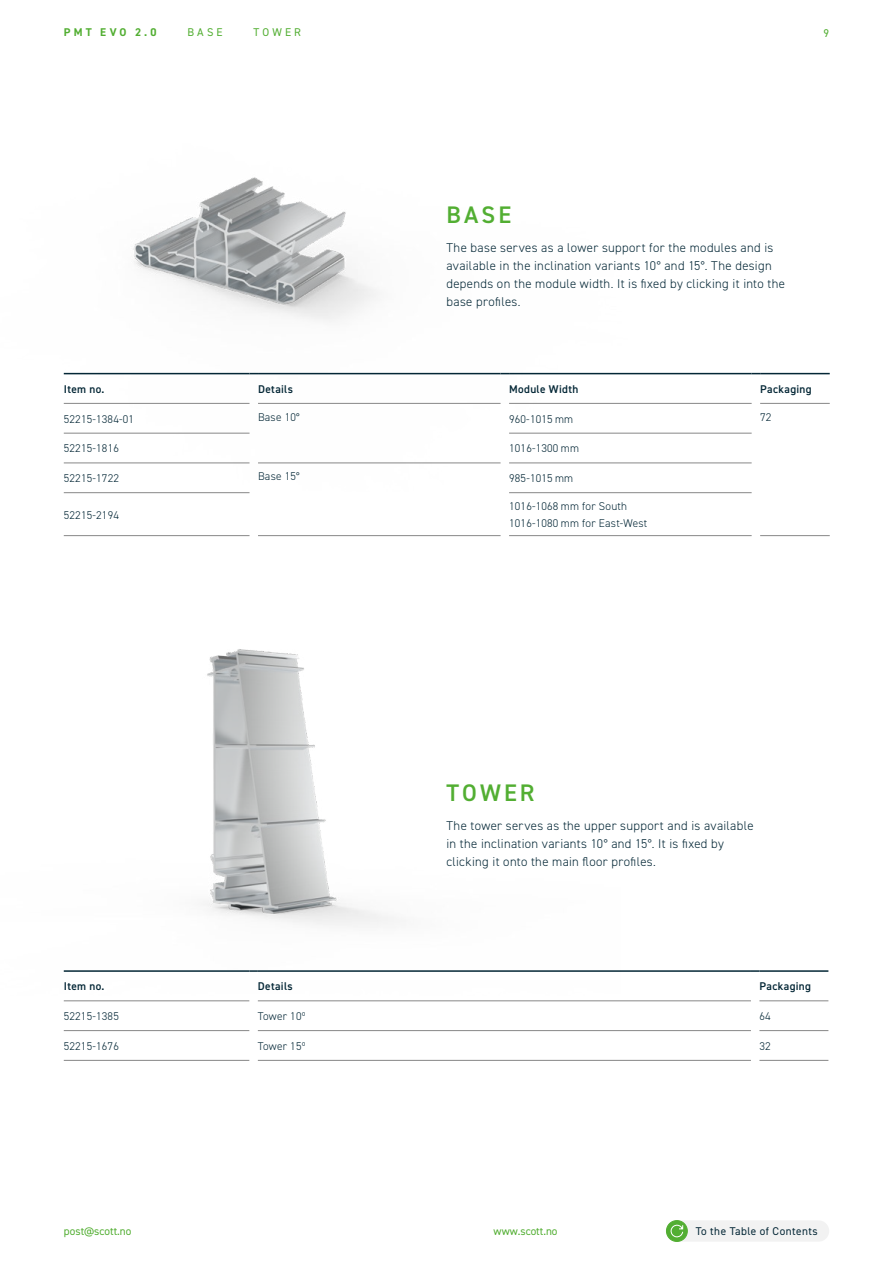
<style>
.page{position:relative;width:893px;height:1263px;background:#fff}
.page>*{position:absolute;margin:0;border:0;box-sizing:border-box;transform-origin:0 0}
.t1{font:600 24px "DIN2014";letter-spacing:.13em;color:#52ae32}
.t2{font:300 12.75px/18px "DIN2014";letter-spacing:.025em;color:#042736}
.t3{font:300 11.25px/16.5px "DIN2014";letter-spacing:.02em;color:#042736}
.t4{font:600 11.25px "DIN2014";letter-spacing:.035em;color:#042736}
.t5{font:11.25px "DIN2014";color:#52ae32}
.t6{font:11.25px "DIN2014";letter-spacing:.04em;color:#042736}
.t7{font:700 11.25px "DIN2014";letter-spacing:.285em;color:#52ae32}
</style>
<div class="page">
<img style="left:63px;top:177px;width:569px;height:287px">
<svg style="left:666px;top:1220px;width:21px;height:21px"></svg>
<div style="left:666px;top:1220px;width:21px;height:21px;border:1px solid #52ae32;border-radius:50%"></div>
<svg style="left:671px;top:1220px;width:158px;height:21px"></svg>
<hr style="left:64px;top:1000px;width:185px;height:1px;background:#878787">
<hr style="left:258px;top:1000px;width:493px;height:1px;background:#878787">
<hr style="left:64px;top:1030px;width:185px;height:1px;background:#878787">
<hr style="left:258px;top:1030px;width:493px;height:1px;background:#878787">
<hr style="left:64px;top:1060px;width:185px;height:1px;background:#878787">
<hr style="left:258px;top:1060px;width:493px;height:1px;background:#878787">
<hr style="left:759px;top:1000px;width:69px;height:1px;background:#878787">
<hr style="left:759px;top:1030px;width:69px;height:1px;background:#878787">
<hr style="left:759px;top:1060px;width:69px;height:1px;background:#878787">
<hr style="left:258px;top:970px;width:493px;height:2px;background:#042736">
<svg style="left:751px;top:970px;width:8px;height:2px"></svg>
<hr style="left:759px;top:970px;width:69px;height:2px;background:#042736">
<img style="left:63px;top:649px;width:557px;height:323px">
<hr style="left:64px;top:373px;width:186px;height:1px;background:#042736">
<hr style="left:258px;top:373px;width:243px;height:1px;background:#042736">
<hr style="left:760px;top:373px;width:70px;height:1px;background:#042736">
<hr style="left:64px;top:403px;width:186px;height:1px;background:#878787">
<hr style="left:258px;top:403px;width:243px;height:1px;background:#878787">
<hr style="left:509px;top:403px;width:243px;height:1px;background:#878787">
<hr style="left:64px;top:433px;width:186px;height:1px;background:#878787">
<hr style="left:509px;top:433px;width:243px;height:1px;background:#878787">
<hr style="left:64px;top:463px;width:186px;height:1px;background:#878787">
<hr style="left:258px;top:463px;width:243px;height:1px;background:#878787">
<hr style="left:509px;top:463px;width:243px;height:1px;background:#878787">
<hr style="left:64px;top:492px;width:186px;height:1px;background:#878787">
<hr style="left:509px;top:492px;width:243px;height:1px;background:#878787">
<hr style="left:64px;top:535px;width:186px;height:1px;background:#878787">
<hr style="left:258px;top:535px;width:243px;height:1px;background:#878787">
<hr style="left:509px;top:535px;width:243px;height:1px;background:#878787">
<hr style="left:509px;top:373px;width:243px;height:1px;background:#042736">
<hr style="left:760px;top:403px;width:70px;height:1px;background:#878787">
<hr style="left:760px;top:535px;width:70px;height:1px;background:#878787">
<p class="t7" style="left:64px;top:25px;width:94px">PMT EVO 2.0</p>
<p class="t5" style="left:187px;top:25px;width:37px">BASE</p>
<p class="t5" style="left:254px;top:25px;width:49px">TOWER</p>
<p class="t5" style="left:824px;top:26px;width:7px">9</p>
<h1 class="t1" style="left:447px;top:199px;width:66px">BASE</h1>
<p class="t2" style="left:446px;top:238px;width:340px">The base serves as a lower support for the modules and is available in the inclination variants 10° and 15°. The design depends on the module width. It is fixed by clicking it into the base profiles.</p>
<p class="t4" style="left:64px;top:382px;width:42px">Item no.</p>
<p class="t4" style="left:258px;top:382px;width:36px">Details</p>
<p class="t4" style="left:509px;top:382px;width:71px">Module Width</p>
<p class="t4" style="left:760px;top:382px;width:53px">Packaging</p>
<p class="t3" style="left:64px;top:411px;width:72px">52215-1384-01</p>
<p class="t3" style="left:258px;top:409px;width:43px">Base 10°</p>
<p class="t3" style="left:509px;top:411px;width:66px">960-1015 mm</p>
<p class="t3" style="left:760px;top:409px;width:13px">72</p>
<p class="t3" style="left:64px;top:440px;width:57px">52215-1816</p>
<p class="t3" style="left:509px;top:440px;width:71px">1016-1300 mm</p>
<p class="t3" style="left:64px;top:470px;width:57px">52215-1722</p>
<p class="t3" style="left:258px;top:468px;width:43px">Base 15°</p>
<p class="t3" style="left:509px;top:470px;width:66px">985-1015 mm</p>
<p class="t3" style="left:64px;top:506px;width:57px">52215-2194</p>
<p class="t3" style="left:509px;top:498px;width:140px">1016-1068 mm for South<br>1016-1080 mm for East-West</p>
<h1 class="t1" style="left:447px;top:777px;width:89px">TOWER</h1>
<p class="t2" style="left:446px;top:817px;width:309px">The tower serves as the upper support and is available in the inclination variants 10° and 15°. It is fixed by clicking it onto the main floor profiles.</p>
<p class="t4" style="left:64px;top:979px;width:42px">Item no.</p>
<p class="t4" style="left:258px;top:979px;width:36px">Details</p>
<p class="t4" style="left:759px;top:979px;width:53px">Packaging</p>
<p class="t3" style="left:64px;top:1008px;width:57px">52215-1385</p>
<p class="t3" style="left:258px;top:1008px;width:49px">Tower 10º</p>
<p class="t3" style="left:759px;top:1008px;width:13px">64</p>
<p class="t3" style="left:64px;top:1038px;width:57px">52215-1676</p>
<p class="t3" style="left:258px;top:1038px;width:49px">Tower 15º</p>
<p class="t3" style="left:759px;top:1038px;width:13px">32</p>
<p class="t5" style="left:64px;top:1224px;width:69px">post@scott.no</p>
<p class="t5" style="left:494px;top:1224px;width:65px">www.scott.no</p>
<p class="t6" style="left:696px;top:1224px;width:124px">To the Table of Contents</p>
</div>
